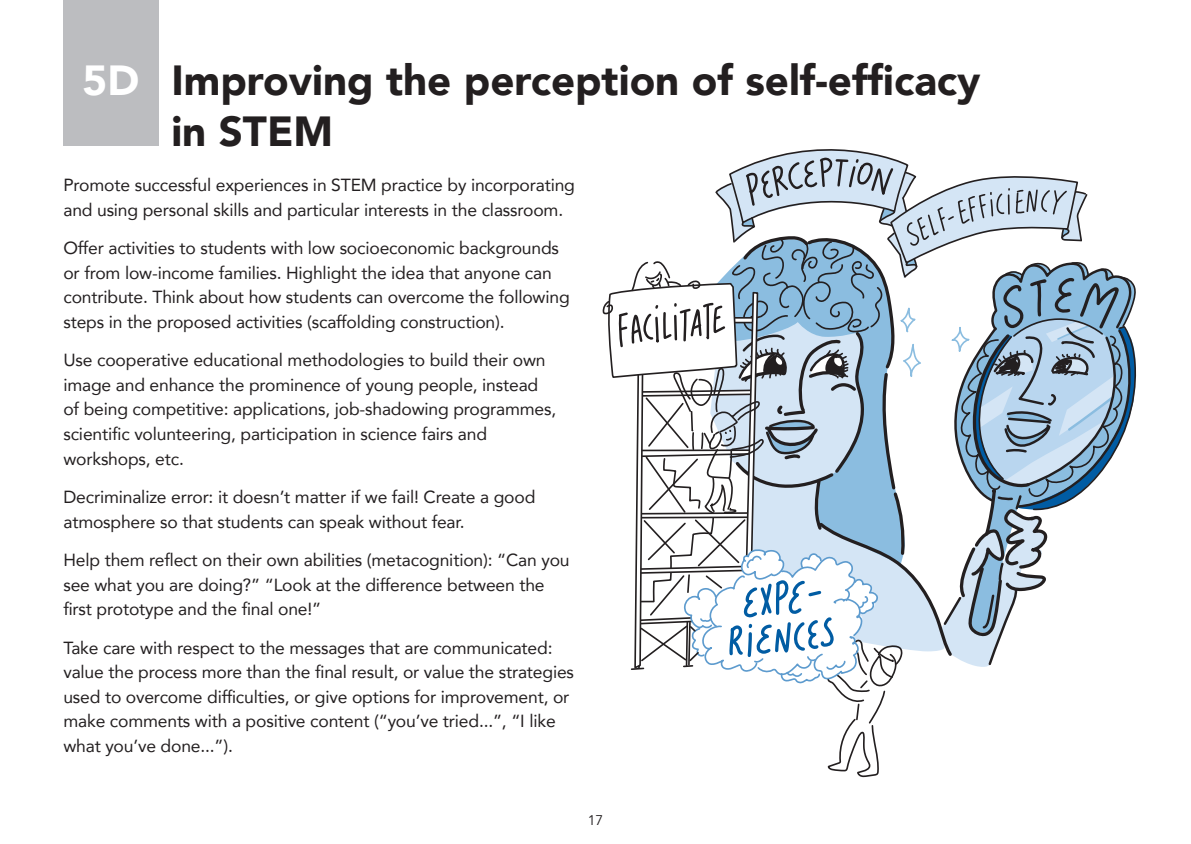
<style>
.page{position:relative;width:1191px;height:844px;background:#fff}
.page>*{position:absolute;margin:0;border:0;box-sizing:border-box;transform-origin:0 0}
.t1{font:900 42px/50.4px "Avenir";color:#231f20}
.t2{font:900 42px "Avenir";color:#fff}
.t3{font:17.5px/24.5px "Avenir";letter-spacing:-.01em;color:#231f20}
.t4{font:14px "Avenir";color:#231f20}
</style>
<div class="page">
<svg style="left:602px;top:149px;width:535px;height:629px"></svg>
<div style="left:63px;top:0;width:96px;height:146px;background:#bcbdc0"></div>
<p class="t1" style="left:171px;top:54px;width:810px">Improving the perception of self-efficacy in STEM</p>
<p class="t3" style="left:63px;top:172px;width:513px">Promote successful experiences in STEM practice by incorporating and using personal skills and particular interests in the classroom.</p>
<p class="t3" style="left:63px;top:235px;width:508px">Offer activities to students with low socioeconomic backgrounds or from low-income families. Highlight the idea that anyone can contribute. Think about how students can overcome the following steps in the proposed activities (scaffolding construction).</p>
<p class="t3" style="left:63px;top:347px;width:494px">Use cooperative educational methodologies to build their own image and enhance the prominence of young people, instead of being competitive: applications, job-shadowing programmes, scientific volunteering, participation in science fairs and workshops, etc.</p>
<p class="t3" style="left:63px;top:484px;width:473px">Decriminalize error: it doesn’t matter if we fail! Create a good atmosphere so that students can speak without fear.</p>
<p class="t3" style="left:63px;top:547px;width:508px">Help them reflect on their own abilities (metacognition): “Can you see what you are doing?” “Look at the difference between the first prototype and the final one!”</p>
<p class="t3" style="left:63px;top:634px;width:512px">Take care with respect to the messages that are communicated: value the process more than the final result, or value the strategies used to overcome difficulties, or give options for improvement, or make comments with a positive content (“you’ve tried...”, “I like what you’ve done...”).</p>
<p class="t2" style="left:82px;top:44px;width:58px">5D</p>
<p class="t4" style="left:587px;top:811px;width:17px">17</p>
</div>
